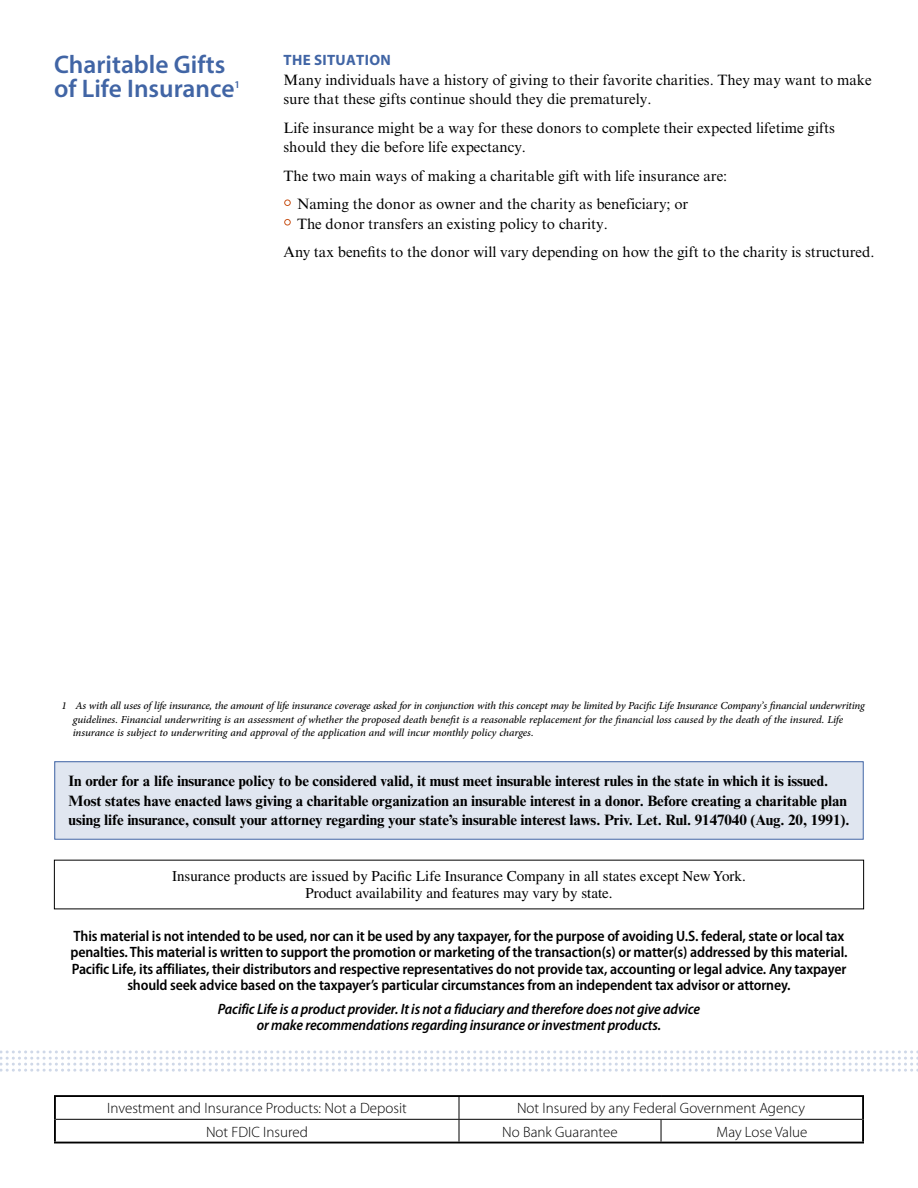
<style>
.page{position:relative;width:918px;height:1188px;background:#fff}
.page>*{position:absolute;margin:0;border:0;box-sizing:border-box;transform-origin:0 0}
.t1{font:600 25.5px/24px "Myriad Pro";color:#4165a5}
.t2{font:15px/19.5px "Times New Roman MT Std";color:#000}
.t3{font:600 semi-condensed 15px/16.5px "Myriad Pro";letter-spacing:-.01em;color:#000;text-align:center}
.t4{font:italic 15px/13.5px "Adobe Arabic";letter-spacing:-.01em;color:#000}
.t5{font:700 15px/19.5px "Times New Roman MT Std";letter-spacing:-.005em;color:#000}
.t6{font:italic 600 semi-condensed 15px/16.5px "Myriad Pro";letter-spacing:-.01em;color:#000;text-align:center}
.t7{font:15px/17.2px "Times LT Std";color:#000;text-align:center}
.t8{font:300 15px "Myriad Pro";color:#000}
.t9{font:700 15px "Myriad Pro";letter-spacing:.02em;color:#4165a5}
.t10{font:600 10.35px "Myriad Pro";color:#4165a5}
.s1{font-size:22.5px;color:#c9551d}
</style>
<div class="page">
<svg style="left:0;top:1050px;width:918px;height:22px"></svg>
<div style="left:55px;top:762px;width:808px;height:77px;background:#e0e6f0"></div>
<div style="left:54px;top:761px;width:810px;height:79px;border:1px solid #4165a5"></div>
<hr style="left:56px;top:1119px;width:403px;height:1px;background:#000">
<hr style="left:459px;top:1119px;width:202px;height:1px;background:#000">
<svg style="left:459px;top:1097px;width:1px;height:45px"></svg>
<hr style="left:661px;top:1119px;width:201px;height:1px;background:#000">
<svg style="left:661px;top:1120px;width:1px;height:22px"></svg>
<hr style="left:862px;top:1097px;width:2px;height:22px;background:#000">
<hr style="left:54px;top:1095px;width:405px;height:2px;background:#000">
<hr style="left:54px;top:1097px;width:2px;height:22px;background:#000">
<hr style="left:459px;top:1095px;width:202px;height:2px;background:#000">
<hr style="left:661px;top:1095px;width:203px;height:2px;background:#000">
<hr style="left:54px;top:1119px;width:2px;height:23px;background:#000">
<hr style="left:862px;top:1119px;width:2px;height:23px;background:#000">
<hr style="left:54px;top:1142px;width:405px;height:1px;background:#000">
<hr style="left:459px;top:1142px;width:202px;height:1px;background:#000">
<hr style="left:661px;top:1142px;width:203px;height:1px;background:#000">
<h1 class="t1" style="left:54px;top:52px;width:182px">Charitable Gifts of Life Insurance</h1>
<p class="t10" style="left:235px;top:78px;width:7px">1</p>
<p class="t9" style="left:284px;top:50px;width:109px">THE SITUATION</p>
<p class="t2" style="left:284px;top:70px;width:590px">Many individuals have a history of giving to their favorite charities. They may want to make sure that these gifts continue should they die prematurely.</p>
<p class="t2" style="left:284px;top:118px;width:553px">Life insurance might be a way for these donors to complete their expected lifetime gifts should they die before life expectancy.</p>
<p class="t2" style="left:284px;top:166px;width:445px">The two main ways of making a charitable gift with life insurance are:</p>
<p class="t2" style="left:284px;top:194px;width:406px"><span class="s1">•</span> Naming the donor as owner and the charity as beneficiary; or</p>
<p class="t2" style="left:284px;top:209px;width:592px;line-height:28.5px"><span class="s1">•</span> The donor transfers an existing policy to charity.<br>Any tax benefits to the donor will vary depending on how the gift to the charity is structured.</p>
<p class="t4" style="left:73px;top:698px;width:794px;text-indent:-11px">1 As with all uses of life insurance, the amount of life insurance coverage asked for in conjunction with this concept may be limited by Pacific Life Insurance Company’s financial underwriting guidelines. Financial underwriting is an assessment of whether the proposed death benefit is a reasonable replacement for the financial loss caused by the death of the insured. Life insurance is subject to underwriting and approval of the application and will incur monthly policy charges.</p>
<p class="t5" style="left:69px;top:771px;width:782px">In order for a life insurance policy to be considered valid, it must meet insurable interest rules in the state in which it is issued.<br>Most states have enacted laws giving a charitable organization an insurable interest in a donor. Before creating a charitable plan using life insurance, consult your attorney regarding your state’s insurable interest laws. Priv. Let. Rul. 9147040 (Aug. 20, 1991).</p>
<p class="t7" style="left:172px;top:867px;width:575px">Insurance products are issued by Pacific Life Insurance Company in all states except New York.<br>Product availability and features may vary by state.</p>
<p class="t3" style="left:70px;top:927px;width:779px">This material is not intended to be used, nor can it be used by any taxpayer, for the purpose of avoiding U.S. federal, state or local tax penalties. This material is written to support the promotion or marketing of the transaction(s) or matter(s) addressed by this material.<br>Pacific Life, its affiliates, their distributors and respective representatives do not provide tax, accounting or legal advice. Any taxpayer should seek advice based on the taxpayer’s particular circumstances from an independent tax advisor or attorney.</p>
<p class="t6" style="left:218px;top:1000px;width:484px">Pacific Life is a product provider. It is not a fiduciary and therefore does not give advice or make recommendations regarding insurance or investment products.</p>
<p class="t8" style="left:107px;top:1099px;width:301px">Investment and Insurance Products: Not a Deposit</p>
<p class="t8" style="left:517px;top:1099px;width:289px">Not Insured by any Federal Government Agency</p>
<p class="t8" style="left:206px;top:1123px;width:103px">Not FDIC Insured</p>
<p class="t8" style="left:502px;top:1123px;width:117px">No Bank Guarantee</p>
<p class="t8" style="left:717px;top:1123px;width:92px">May Lose Value</p>
</div>
